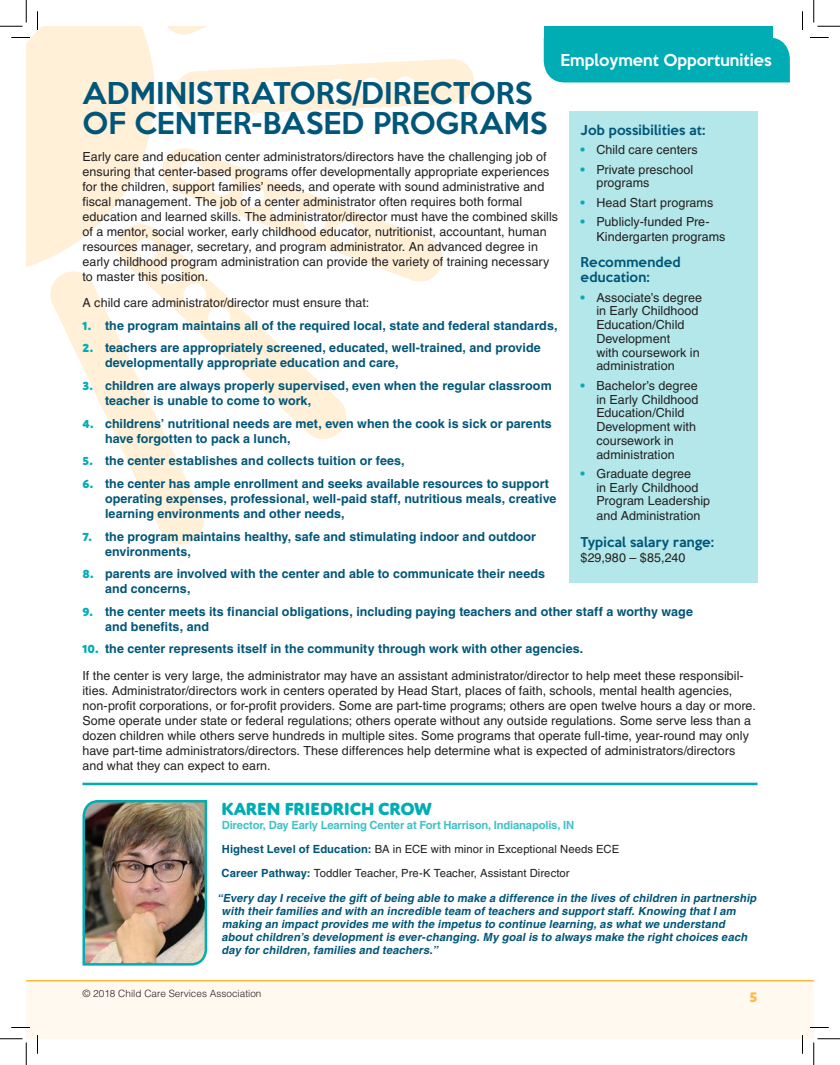
<style>
.page{position:relative;width:840px;height:1065px;background:#fff}
.page>*{position:absolute;margin:0;border:0;box-sizing:border-box;transform-origin:0 0}
.t1{font:500 27.5px/30px "Keep Calm";letter-spacing:.005em;color:#005678}
.H1b{font:800 18.75px "Domus Titling";letter-spacing:-.035em;color:#00adb5}
.t2{font:500 15px "Keep Calm";color:#fff}
.t3{font:800 15px "Domus Titling";color:#ffbb4e}
.body_text{font:12.5px/15px "Helvetica LT Std";letter-spacing:.005em;color:#231f20}
.t4{font:700 12.5px/15px "Helvetica LT Std";letter-spacing:.005em;color:#005678}
.callout_h1{font:500 12.5px/15px "Keep Calm";letter-spacing:.01em;color:#005678}
.Teacher_Bio{font:italic 700 11.25px/13.1px "Helvetica LT Std";color:#005678}
.Teacher_Bio-2{font:11.25px "Helvetica LT Std";letter-spacing:.005em;color:#231f20}
.H1b-2{font:700 11.25px "Helvetica LT Std";letter-spacing:-.015em;color:#40c2c7}
.t5{font:300 10px "Helvetica LT Std";color:#231f20}
.s1{font-family:"Domus Titling";font-weight:800;color:#00adb5}
.s2{font-weight:700;color:#00adb5}
.s3{font-family:"Helvetica LT Std";font-weight:400;color:#231f20}
.s4{font-weight:700;color:#005678}
</style>
<div class="page">
<div style="left:26px;top:981px;width:788px;height:58px;background:#fff9ef"></div>
<hr style="left:26px;top:980px;width:788px;height:1px;background:#ffaa21">
<svg style="left:50px;top:295px;width:154px;height:250px"></svg>
<svg style="left:172px;top:26px;width:35px;height:9px"></svg>
<svg style="left:26px;top:26px;width:146px;height:269px;fill:#fff0d7"></svg>
<svg style="left:159px;top:146px;width:284px;height:136px"></svg>
<svg style="left:174px;top:59px;width:300px;height:57px"></svg>
<svg style="left:115px;top:222px;width:234px;height:220px"></svg>
<div style="left:544px;top:38px;width:246px;height:45px;background:#00adb5"></div>
<div style="left:569px;top:111px;width:189px;height:472px;background:#b3e7e9"></div>
<img style="left:82px;top:799px;width:126px;height:167px">
<hr style="left:82px;top:783px;width:676px;height:2px;background:#00adb5">
<div style="left:544px;top:26px;width:228px;height:16px;background:#00adb5"></div>
<svg style="left:11px;top:37px;width:19px;height:1px"></svg>
<svg style="left:810px;top:37px;width:19px;height:1px"></svg>
<svg style="left:11px;top:1027px;width:19px;height:1px"></svg>
<svg style="left:810px;top:1027px;width:19px;height:1px"></svg>
<svg style="left:37px;top:11px;width:1px;height:19px"></svg>
<svg style="left:37px;top:1035px;width:1px;height:19px"></svg>
<svg style="left:802px;top:11px;width:1px;height:19px"></svg>
<svg style="left:802px;top:1035px;width:1px;height:19px"></svg>
<svg style="left:0;top:0;width:27px;height:27px"></svg>
<svg style="left:0;top:1039px;width:27px;height:26px"></svg>
<svg style="left:814px;top:0;width:26px;height:27px"></svg>
<svg style="left:814px;top:1039px;width:26px;height:26px"></svg>
<p class="t2" style="left:561px;top:47px;width:213px">Employment Opportunities</p>
<h1 class="t1" style="left:82px;top:76px;width:467px">ADMINISTRATORS/DIRECTORS<br>OF CENTER-BASED PROGRAMS</h1>
<p class="body_text" style="left:82px;top:149px;width:477px">Early care and education center administrators/directors have the challenging job of ensuring that center-based programs offer developmentally appropriate experiences for the children, support families’ needs, and operate with sound administrative and fiscal management. The job of a center administrator often requires both formal education and learned skills. The administrator/director must have the combined skills of a mentor, social worker, early childhood educator, nutritionist, accountant, human resources manager, secretary, and program administrator. An advanced degree in early childhood program administration can provide the variety of training necessary to master this position.</p>
<p class="body_text" style="left:82px;top:295px;width:288px">A child care administrator/director must ensure that:</p>
<p class="t4" style="left:82px;top:318px;width:477px"><span class="s1">1.</span> the program maintains all of the required local, state and federal standards,</p>
<p class="t4" style="left:105px;top:340px;width:437px;text-indent:-22px"><span class="s1">2.</span> teachers are appropriately screened, educated, well-trained, and provide developmentally appropriate education and care,</p>
<p class="t4" style="left:105px;top:378px;width:448px;text-indent:-22px"><span class="s1">3.</span> children are always properly supervised, even when the regular classroom teacher is unable to come to work,</p>
<p class="t4" style="left:105px;top:416px;width:448px;text-indent:-22px"><span class="s1">4.</span> childrens’ nutritional needs are met, even when the cook is sick or parents have forgotten to pack a lunch,</p>
<p class="t4" style="left:82px;top:453px;width:324px"><span class="s1">5.</span> the center establishes and collects tuition or fees,</p>
<p class="t4" style="left:105px;top:476px;width:453px;text-indent:-22px"><span class="s1">6.</span> the center has ample enrollment and seeks available resources to support operating expenses, professional, well-paid staff, nutritious meals, creative learning environments and other needs,</p>
<p class="t4" style="left:105px;top:528px;width:433px;text-indent:-22px"><span class="s1">7.</span> the program maintains healthy, safe and stimulating indoor and outdoor environments,</p>
<p class="t4" style="left:105px;top:566px;width:442px;text-indent:-22px"><span class="s1">8.</span> parents are involved with the center and able to communicate their needs and concerns,</p>
<p class="t4" style="left:105px;top:604px;width:589px;text-indent:-22px"><span class="s1">9.</span> the center meets its financial obligations, including paying teachers and other staff a worthy wage and benefits, and</p>
<p class="t4" style="left:82px;top:641px;width:502px"><span class="s1">10.</span> the center represents itself in the community through work with other agencies.</p>
<p class="body_text" style="left:82px;top:668px;width:675px">If the center is very large, the administrator may have an assistant administrator/director to help meet these responsibil&shy;ities. Administrator/directors work in centers operated by Head Start, places of faith, schools, mental health agencies, non-profit corporations, or for-profit providers. Some are part-time programs; others are open twelve hours a day or more.<br>Some operate under state or federal regulations; others operate without any outside regulations. Some serve less than a dozen children while others serve hundreds in multiple sites. Some programs that operate full-time, year-round may only have part-time administrators/directors. These differences help determine what is expected of administrators/directors and what they can expect to earn.</p>
<p class="callout_h1" style="left:581px;top:121px;width:126px">Job possibilities at:</p>
<p class="body_text" style="left:581px;top:142px;width:118px"><span class="s2">•</span> Child care centers</p>
<p class="body_text" style="left:596px;top:162px;width:98px;line-height:13.8px;text-indent:-16px"><span class="s2">•</span> Private preschool programs</p>
<p class="body_text" style="left:581px;top:195px;width:134px"><span class="s2">•</span> Head Start programs</p>
<p class="body_text" style="left:596px;top:214px;width:131px;text-indent:-16px"><span class="s2">•</span> Publicly-funded Pre-<br>Kindergarten programs</p>
<p class="callout_h1" style="left:581px;top:254px;width:101px">Recommended education:</p>
<p class="body_text" style="left:596px;top:290px;width:107px;line-height:13.8px;text-indent:-16px"><span class="s2">•</span> Associate’s degree in Early Childhood<br>Education/Child<br>Development<br>with coursework in administration</p>
<p class="body_text" style="left:596px;top:379px;width:104px;line-height:13.8px;text-indent:-16px"><span class="s2">•</span> Bachelor’s degree in Early Childhood<br>Education/Child<br>Development with coursework in administration</p>
<p class="body_text" style="left:596px;top:467px;width:115px;line-height:13.8px;text-indent:-16px"><span class="s2">•</span> Graduate degree<br>in Early Childhood<br>Program Leadership</p>
<p class="body_text" style="left:596px;top:509px;width:106px">and Administration</p>
<p class="callout_h1" style="left:581px;top:533px;width:135px">Typical salary range: <span class="s3">$29,980 – $85,240</span></p>
<p class="H1b" style="left:221px;top:798px;width:213px">KAREN FRIEDRICH CROW</p>
<p class="H1b-2" style="left:222px;top:818px;width:354px">Director, Day Early Learning Center at Fort Harrison, Indianapolis, IN</p>
<p class="Teacher_Bio-2" style="left:222px;top:842px;width:399px"><span class="s4">Highest Level of Education:</span> BA in ECE with minor in Exceptional Needs ECE</p>
<p class="Teacher_Bio-2" style="left:222px;top:867px;width:350px"><span class="s4">Career Pathway:</span> Toddler Teacher, Pre-K Teacher, Assistant Director</p>
<p class="Teacher_Bio" style="left:222px;top:891px;width:539px;text-indent:-4px">“Every day I receive the gift of being able to make a difference in the lives of children in partnership with their families and with an incredible team of teachers and support staff. Knowing that I am making an impact provides me with the impetus to continue learning, as what we understand about children’s development is ever-changing. My goal is to always make the right choices each day for children, families and teachers.”</p>
<p class="t5" style="left:82px;top:987px;width:180px">© 2018 Child Care Services Association</p>
<p class="t3" style="left:749px;top:987px;width:10px">5</p>
</div>
